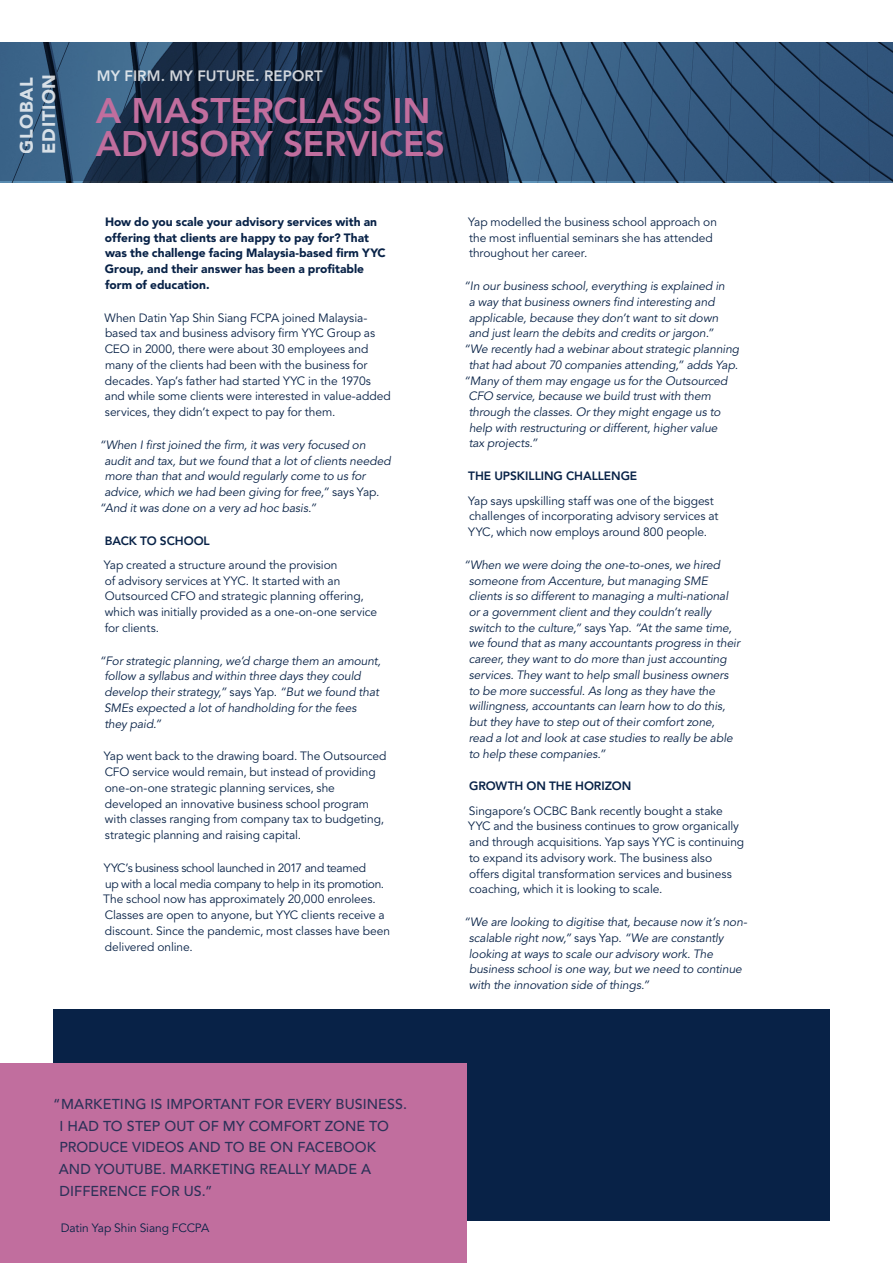
<style>
.page{position:relative;width:893px;height:1263px;background:#fff}
.page>*{position:absolute;margin:0;border:0;box-sizing:border-box;transform-origin:0 0}
.t1{font:800 35.25px/33.3px "Avenir LT Std";letter-spacing:-.005em;color:#c16e9e}
.t2{font:900 18px/22.5px "Avenir LT Std";letter-spacing:.035em;color:#fff}
.t3{font:800 14.85px "Avenir LT Std";letter-spacing:.01em;color:#fff}
.t4{font:500 14.25px/21.8px "Avenir LT Std";letter-spacing:.01em;color:#082247}
.t5{font:italic 12px/15.8px "Avenir LT Std";letter-spacing:-.01em;color:#082247}
.t6{font:12px/15.8px "Avenir LT Std";letter-spacing:-.005em;color:#082247}
.t7{font:900 12px/15.8px "Avenir LT Std";color:#082247}
.t8{font:800 12px "Avenir LT Std";letter-spacing:-.005em;color:#082247}
.s1{font-style:normal}
</style>
<div class="page">
<div style="left:53px;top:1009px;width:776px;height:211px;background:#082247"></div>
<svg style="left:0;top:43px;width:893px;height:138px;background:#294766"></svg>
<div style="left:0;top:1063px;width:466px;height:200px;background:#c16e9e"></div>
<h2 class="t2" style="left:15px;top:154px;width:81px;rotate:-90deg">GLOBAL<br>EDITION</h2>
<p class="t3" style="left:97px;top:67px;width:228px">MY FIRM. MY FUTURE. REPORT</p>
<h1 class="t1" style="left:96px;top:94px;width:351px">A MASTERCLASS IN<br>ADVISORY SERVICES</h1>
<p class="t7" style="left:105px;top:214px;width:282px">How do you scale your advisory services with an offering that clients are happy to pay for? That was the challenge facing Malaysia-based firm YYC Group, and their answer has been a profitable form of education.</p>
<p class="t6" style="left:105px;top:310px;width:288px">When Datin Yap Shin Siang FCPA joined Malaysia&shy;based tax and business advisory firm YYC Group as CEO in 2000, there were about 30 employees and many of the clients had been with the business for decades. Yap’s father had started YYC in the 1970s and while some clients were interested in value-added services, they didn’t expect to pay for them.</p>
<p class="t5" style="left:100px;top:437px;width:268px">“When I first joined the firm, it was very focused on</p>
<p class="t5" style="left:104px;top:453px;width:288px">audit and tax, but we found that a lot of clients needed</p>
<p class="t5" style="left:105px;top:469px;width:262px">more than that and would regularly come to us for</p>
<p class="t5" style="left:104px;top:484px;width:277px">advice, which we had been giving for free,” <span class="s1">says Yap.</span></p>
<p class="t5" style="left:100px;top:500px;width:218px">“And it was done on a very ad hoc basis.”</p>
<p class="t8" style="left:105px;top:533px;width:106px">BACK TO SCHOOL</p>
<p class="t6" style="left:104px;top:557px;width:275px">Yap created a structure around the provision<br>of advisory services at YYC. It started with an Outsourced CFO and strategic planning offering, which was initially provided as a one-on-one service for clients.</p>
<p class="t5" style="left:104px;top:653px;width:278px;text-indent:-4px">“For strategic planning, we’d charge them an amount, follow a syllabus and within three days they could develop their strategy,” <span class="s1">says Yap.</span> “But we found that SMEs expected a lot of handholding for the fees they paid.”</p>
<p class="t6" style="left:104px;top:749px;width:284px">Yap went back to the drawing board. The Outsourced CFO service would remain, but instead of providing one-on-one strategic planning services, she developed an innovative business school program with classes ranging from company tax to budgeting, strategic planning and raising capital.</p>
<p class="t6" style="left:103px;top:860px;width:288px">YYC’s business school launched in 2017 and teamed<br>up with a local media company to help in its promotion.<br>The school now has approximately 20,000 enrolees.<br>Classes are open to anyone, but YYC clients receive a discount. Since the pandemic, most classes have been delivered online.</p>
<p class="t6" style="left:468px;top:214px;width:250px">Yap modelled the business school approach on the most influential seminars she has attended throughout her career.</p>
<p class="t5" style="left:464px;top:278px;width:262px">“In our business school, everything is explained in</p>
<p class="t5" style="left:469px;top:294px;width:247px">a way that business owners find interesting and</p>
<p class="t5" style="left:469px;top:310px;width:251px">applicable, because they don’t want to sit down</p>
<p class="t5" style="left:469px;top:326px;width:247px">and just learn the debits and credits or jargon.”</p>
<p class="t5" style="left:464px;top:341px;width:277px">“We recently had a webinar about strategic planning</p>
<p class="t5" style="left:469px;top:357px;width:271px">that had about 70 companies attending,” adds Yap.</p>
<p class="t5" style="left:464px;top:373px;width:265px">“Many of them may engage us for the Outsourced</p>
<p class="t5" style="left:468px;top:389px;width:244px">CFO service, because we build trust with them</p>
<p class="t5" style="left:469px;top:404px;width:253px">through the classes. Or they might engage us to</p>
<p class="t5" style="left:469px;top:420px;width:250px">help with restructuring or different, higher value</p>
<p class="t5" style="left:469px;top:436px;width:70px">tax projects.”</p>
<p class="t8" style="left:468px;top:469px;width:170px">THE UPSKILLING CHALLENGE</p>
<p class="t6" style="left:468px;top:493px;width:252px">Yap says upskilling staff was one of the biggest challenges of incorporating advisory services at<br>YYC, which now employs around 800 people.</p>
<p class="t5" style="left:469px;top:557px;width:273px;text-indent:-5px">“When we were doing the one-to-ones, we hired someone from Accenture, but managing SME clients is so different to managing a multi-national or a government client and they couldn’t really switch to the culture,” <span class="s1">says Yap.</span> “At the same time, we found that as many accountants progress in their career, they want to do more than just accounting services. They want to help small business owners to be more successful. As long as they have the willingness, accountants can learn how to do this, but they have to step out of their comfort zone, read a lot and look at case studies to really be able to help these companies.”</p>
<p class="t8" style="left:469px;top:779px;width:164px">GROWTH ON THE HORIZON</p>
<p class="t6" style="left:468px;top:803px;width:278px">Singapore’s OCBC Bank recently bought a stake YYC and the business continues to grow organically and through acquisitions. Yap says YYC is continuing to expand its advisory work. The business also offers digital transformation services and business coaching, which it is looking to scale.</p>
<p class="t5" style="left:469px;top:914px;width:280px;text-indent:-5px">“We are looking to digitise that, because now it’s non&shy;scalable right now,” <span class="s1">says Yap.</span> “We are constantly looking at ways to scale our advisory work. The business school is one way, but we need to continue with the innovation side of things.”</p>
<p class="t4" style="left:59px;top:1093px;width:350px;text-indent:-5px">“MARKETING IS IMPORTANT FOR EVERY BUSINESS.<br>I HAD TO STEP OUT OF MY COMFORT ZONE TO PRODUCE VIDEOS AND TO BE ON FACEBOOK AND YOUTUBE. MARKETING REALLY MADE A DIFFERENCE FOR US.”</p>
<p class="t6" style="left:61px;top:1220px;width:150px">Datin Yap Shin Siang FCCPA</p>
</div>
